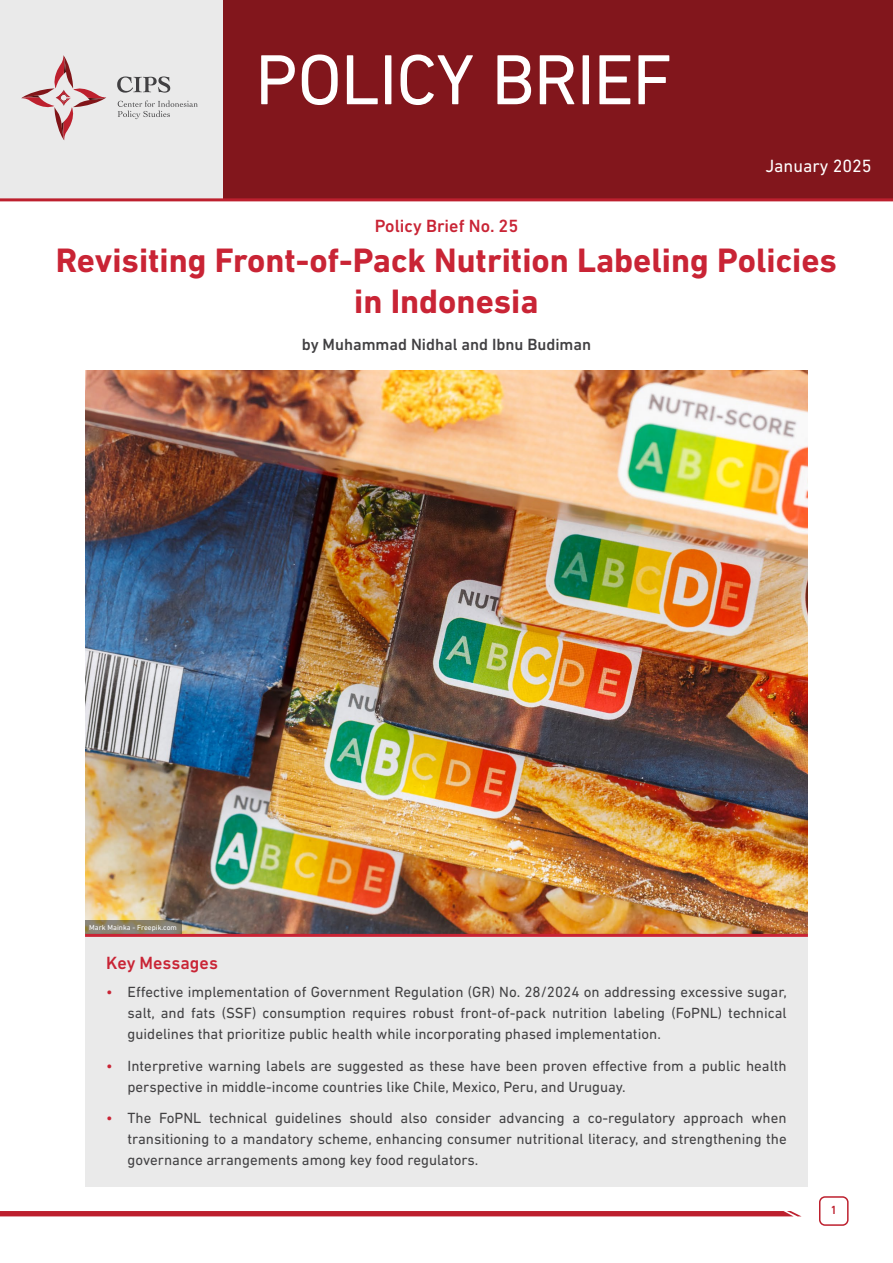
<style>
.page{position:relative;width:893px;height:1263px;background:#fff}
.page>*{position:absolute;margin:0;border:0;box-sizing:border-box;transform-origin:0 0}
.t1{font:72px "DIN Next LT Pro";letter-spacing:-.015em;color:#fff}
.t2{font:700 34.5px/40.5px "DIN Next LT Pro";color:#c92435;text-align:center}
.t3{font:500 18px "DIN Next LT Pro";color:#c92435}
.t4{font:18px "DIN Next LT Pro";color:#fff}
.t5{font:500 16.5px "DIN Next LT Pro";color:#414042}
.t6{font:15px/21px "DIN Next LT Pro";color:#414042;text-align:justify}
.t7{font:500 12px "DIN Next LT Pro";color:#bd202e}
.t8{font:7.5px "DIN Next LT Pro";color:#fff}
.s1{color:#c92435}
</style>
<div class="page">
<div style="left:0;top:0;width:223px;height:200px;background:#eaeaea"></div>
<div style="left:223px;top:0;width:670px;height:200px;background:#82161c"></div>
<hr style="left:0;top:198px;width:893px;height:3px;background:#bd202e">
<svg style="left:117px;top:76px;width:53px;height:17px"></svg>
<svg style="left:118px;top:100px;width:80px;height:19px"></svg>
<svg style="left:21px;top:55px;width:85px;height:85px"></svg>
<img style="left:85px;top:371px;width:723px;height:563px">
<div style="left:85px;top:934px;width:723px;height:252px;background:#eaeaea"></div>
<hr style="left:85px;top:934px;width:723px;height:3px;background:#c92435">
<svg style="left:85px;top:920px;width:96px;height:14px"></svg>
<div style="left:819px;top:1196px;width:30px;height:30px;border:2px solid #bd202e;border-radius:5px"></div>
<div style="left:0;top:1211px;width:801px;height:5px;background:#bd202e"></div>
<h1 class="t1" style="left:255px;top:38px;width:419px">POLICY BRIEF</h1>
<p class="t3" style="left:375px;top:215px;width:145px">Policy Brief No. 25</p>
<p class="t4" style="left:765px;top:155px;width:108px">January 2025</p>
<h2 class="t2" style="left:56px;top:240px;width:783px">Revisiting Front-of-Pack Nutrition Labeling Policies in Indonesia</h2>
<p class="t5" style="left:302px;top:334px;width:291px">by Muhammad Nidhal and Ibnu Budiman</p>
<p class="t8" style="left:89px;top:923px;width:89px">Mark Mainka - Freepik.com</p>
<p class="t3" style="left:106px;top:952px;width:113px">Key Messages</p>
<p class="t6" style="left:128px;top:981px;width:661px;text-indent:-21px"><span class="s1">•</span> Effective implementation of Government Regulation (GR) No. 28/2024 on addressing excessive sugar, salt, and fats (SSF) consumption requires robust front-of-pack nutrition labeling (FoPNL) technical guidelines that prioritize public health while incorporating phased implementation.</p>
<p class="t6" style="left:128px;top:1055px;width:661px;text-indent:-21px"><span class="s1">•</span> Interpretive warning labels are suggested as these have been proven effective from a public health perspective in middle-income countries like Chile, Mexico, Peru, and Uruguay.</p>
<p class="t6" style="left:128px;top:1107px;width:661px;text-indent:-21px"><span class="s1">•</span> The FoPNL technical guidelines should also consider advancing a co-regulatory approach when transitioning to a mandatory scheme, enhancing consumer nutritional literacy, and strengthening the governance arrangements among key food regulators.</p>
<p class="t7" style="left:830px;top:1203px;width:8px">1</p>
</div>
